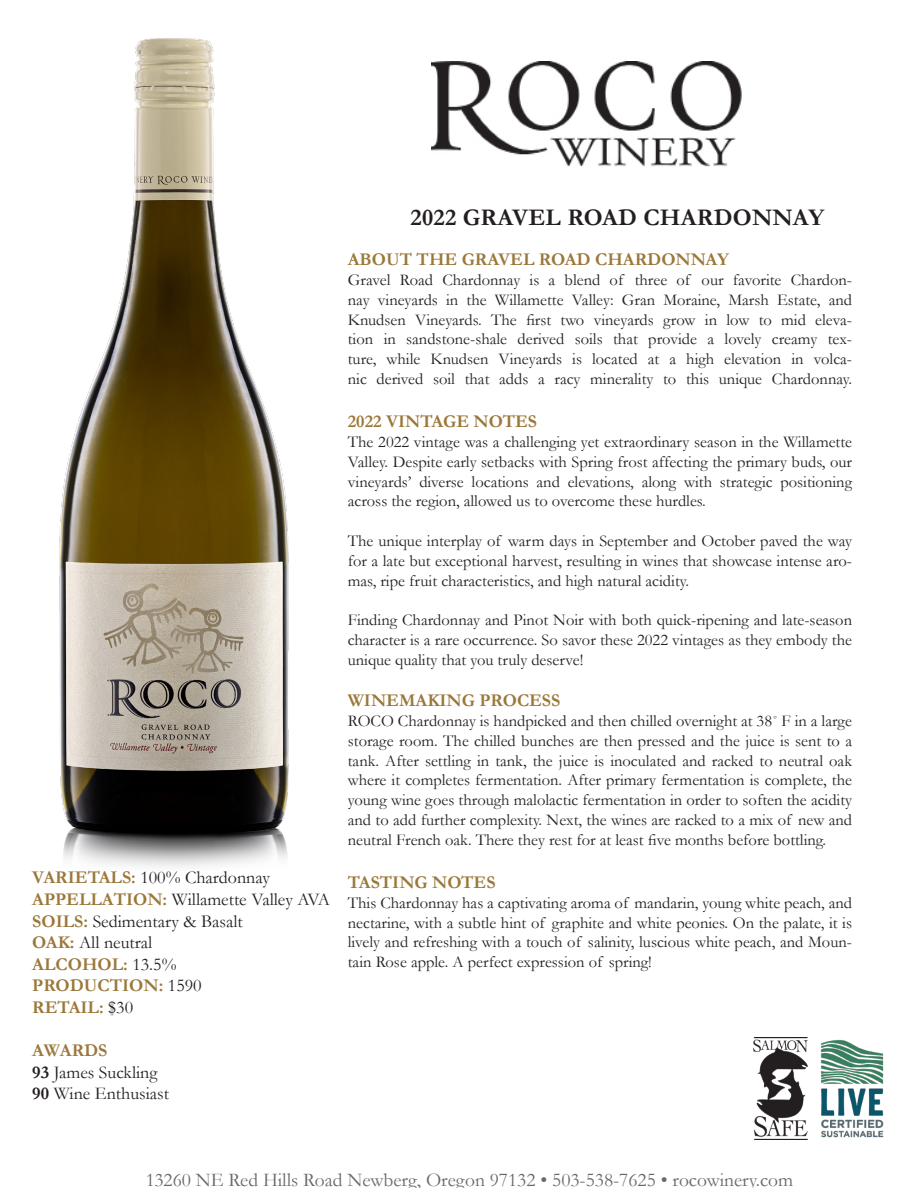
<style>
.page{position:relative;width:918px;height:1188px;background:#fff}
.page>*{position:absolute;margin:0;border:0;box-sizing:border-box;transform-origin:0 0}
.t1{font:700 24px "Garamond";letter-spacing:.01em;color:#231f20}
.t2{font:19.5px "Garamond";color:#231f20}
.t3{font:18px "Garamond";color:#231f20}
.t4{font:700 18px "Garamond";color:#9b783a}
.t5{font:16.5px/19.8px "Garamond";color:#231f20;text-align:justify}
.s1{font-weight:700;color:#9b783a}
.s2{font-weight:400;color:#231f20}
.s3{font-weight:700}
</style>
<div class="page">
<img style="left:820px;top:1039px;width:64px;height:99px">
<img style="left:754px;top:1037px;width:54px;height:102px">
<img style="left:432px;top:62px;width:310px;height:105px">
<img style="left:59px;top:38px;width:230px;height:829px">
<p class="t3" style="left:32px;top:866px;width:239px"><span class="s1">VARIETALS:</span> 100% Chardonnay</p>
<p class="t3" style="left:32px;top:887px;width:299px"><span class="s1">APPELLATION:</span> Willamette Valley AVA</p>
<p class="t3" style="left:32px;top:909px;width:212px"><span class="s1">SOILS:</span> Sedimentary &amp; Basalt</p>
<p class="t3" style="left:32px;top:930px;width:121px"><span class="s1">OAK:</span> All neutral</p>
<p class="t4" style="left:32px;top:952px;width:146px">ALCOHOL: <span class="s2">13.5%</span></p>
<p class="t4" style="left:32px;top:973px;width:171px">PRODUCTION: <span class="s2">1590</span></p>
<p class="t4" style="left:32px;top:995px;width:102px">RETAIL: <span class="s2">$30</span></p>
<p class="t4" style="left:32px;top:1038px;width:77px">AWARDS</p>
<p class="t3" style="left:32px;top:1060px;width:127px"><span class="s3">93</span> James Suckling</p>
<p class="t3" style="left:32px;top:1082px;width:138px"><span class="s3">90</span> Wine Enthusiast</p>
<p class="t1" style="left:411px;top:201px;width:415px">2022 GRAVEL ROAD CHARDONNAY</p>
<p class="t4" style="left:348px;top:247px;width:383px">ABOUT THE GRAVEL ROAD CHARDONNAY</p>
<p class="t5" style="left:348px;top:269px;width:506px">Gravel Road Chardonnay is a blend of three of our favorite Chardon&shy;nay vineyards in the Willamette Valley: Gran Moraine, Marsh Estate, and Knudsen Vineyards. The first two vineyards grow in low to mid eleva&shy;tion in sandstone-shale derived soils that provide a lovely creamy tex&shy;ture, while Knudsen Vineyards is located at a high elevation in volca&shy;nic derived soil that adds a racy minerality to this unique Chardonnay.</p>
<p class="t4" style="left:348px;top:409px;width:191px">2022 VINTAGE NOTES</p>
<p class="t5" style="left:348px;top:431px;width:506px">The 2022 vintage was a challenging yet extraordinary season in the Willamette Valley. Despite early setbacks with Spring frost affecting the primary buds, our vineyards’ diverse locations and elevations, along with strategic positioning across the region, allowed us to overcome these hurdles.</p>
<p class="t5" style="left:348px;top:530px;width:506px">The unique interplay of warm days in September and October paved the way for a late but exceptional harvest, resulting in wines that showcase intense aro&shy;mas, ripe fruit characteristics, and high natural acidity.</p>
<p class="t5" style="left:348px;top:610px;width:506px">Finding Chardonnay and Pinot Noir with both quick-ripening and late-season character is a rare occurrence. So savor these 2022 vintages as they embody the unique quality that you truly deserve!</p>
<p class="t4" style="left:348px;top:688px;width:214px">WINEMAKING PROCESS</p>
<p class="t5" style="left:348px;top:710px;width:506px">ROCO Chardonnay is handpicked and then chilled overnight at 38˚ F in a large storage room. The chilled bunches are then pressed and the juice is sent to a tank. After settling in tank, the juice is inoculated and racked to neutral oak where it completes fermentation. After primary fermentation is complete, the young wine goes through malolactic fermentation in order to soften the acidity and to add further complexity. Next, the wines are racked to a mix of new and neutral French oak. There they rest for at least five months before bottling.</p>
<p class="t4" style="left:348px;top:870px;width:149px">TASTING NOTES</p>
<p class="t5" style="left:348px;top:892px;width:506px">This Chardonnay has a captivating aroma of mandarin, young white peach, and nectarine, with a subtle hint of graphite and white peonies. On the palate, it is lively and refreshing with a touch of salinity, luscious white peach, and Moun&shy;tain Rose apple. A perfect expression of spring!</p>
<p class="t2" style="left:145px;top:1167px;width:649px">13260 NE Red Hills Road Newberg, Oregon 97132 • 503-538-7625 • rocowinery.com</p>
</div>
